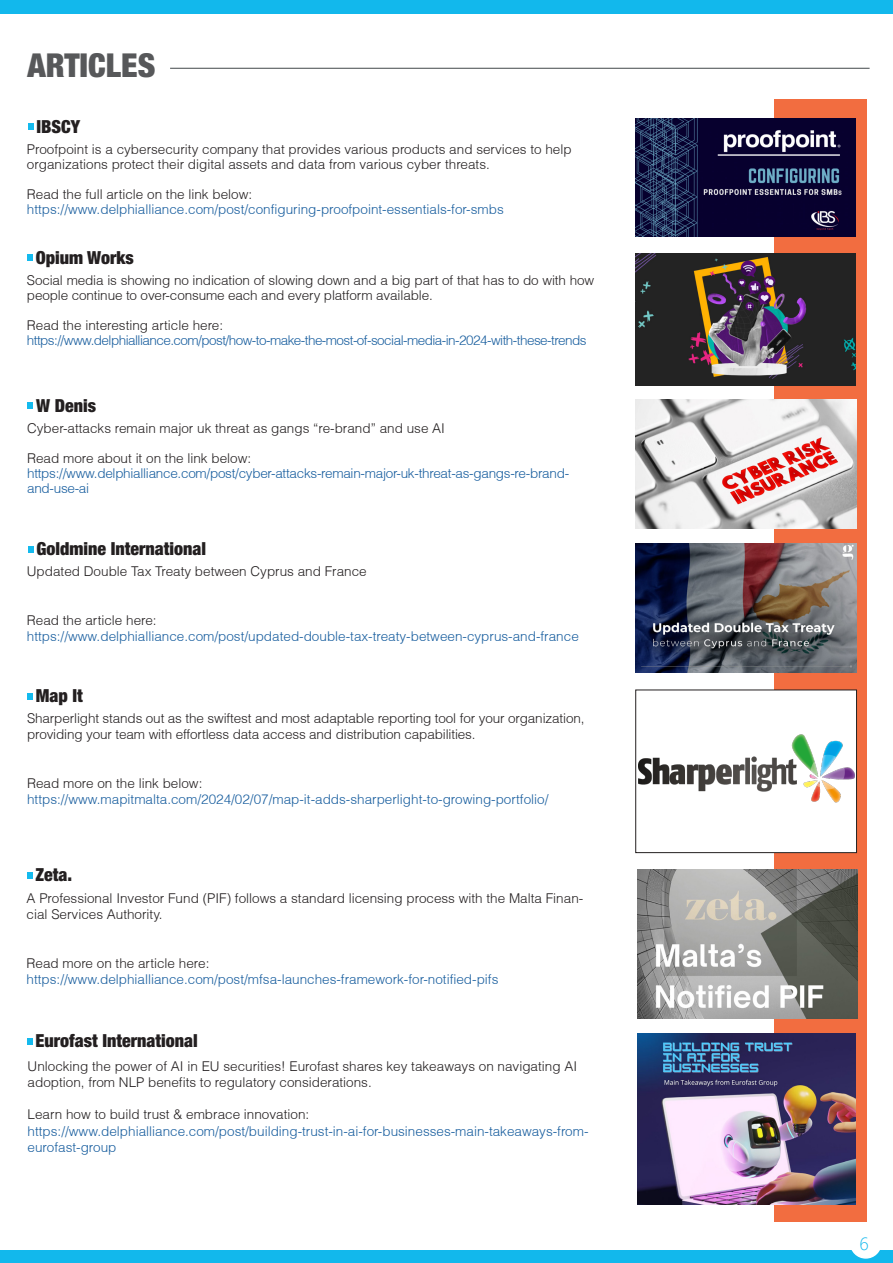
<style>
.page{position:relative;width:893px;height:1263px;background:#fff}
.page>*{position:absolute;margin:0;border:0;box-sizing:border-box;transform-origin:0 0}
.t1{font:900 condensed 33px "Helvetica Neue LT Std";color:#57585a}
.t2{font:900 condensed 18px "Helvetica Neue LT Std";color:#231f20}
.t3{font:300 18px "Yu Gothic UI";color:#12b8ed}
.t4{font:300 13.5px/16.2px "Helvetica";color:#231f20}
.t5{font:300 13.5px/16.2px "Helvetica";color:#175d9e}
.t6{font:300 13.5px/15px "Helvetica";letter-spacing:-.02em;color:#175d9e}
.t7{font:300 13.5px "Helvetica";letter-spacing:-.04em;color:#175d9e}
</style>
<div class="page">
<div style="left:0;top:1250px;width:893px;height:13px;background:#12b8ec"></div>
<div style="left:0;top:0;width:893px;height:14px;background:#12b8ec"></div>
<div style="left:851px;top:1228px;width:30px;height:30px;background:#fff;border-radius:50%"></div>
<div style="left:850px;top:1227px;width:32px;height:31px;border:2px solid #fff;border-radius:50%"></div>
<hr style="left:170px;top:68px;width:700px;height:1px;background:#575c5e">
<div style="left:774px;top:99px;width:93px;height:1122px;background:#f26d40"></div>
<svg style="left:28px;top:124px;width:6px;height:6px"></svg>
<img style="left:636px;top:118px;width:219px;height:119px">
<svg style="left:27px;top:255px;width:6px;height:6px"></svg>
<img style="left:636px;top:253px;width:220px;height:132px">
<svg style="left:27px;top:403px;width:6px;height:6px"></svg>
<img style="left:635px;top:400px;width:222px;height:128px">
<svg style="left:28px;top:546px;width:5px;height:6px"></svg>
<img style="left:636px;top:543px;width:221px;height:130px">
<svg style="left:27px;top:694px;width:6px;height:6px"></svg>
<div style="left:636px;top:690px;width:220px;height:163px;background:#fff"></div>
<img style="left:639px;top:735px;width:216px;height:67px">
<div style="left:635px;top:690px;width:222px;height:163px;border:1px solid #231f20"></div>
<svg style="left:27px;top:872px;width:6px;height:6px"></svg>
<img style="left:638px;top:870px;width:219px;height:148px">
<div style="left:27px;top:1038px;width:6px;height:7px;background:#14baee"></div>
<img style="left:638px;top:1033px;width:218px;height:171px">
<p class="t1" style="left:28px;top:45px;width:129px">ARTICLES</p>
<p class="t2" style="left:36px;top:115px;width:45px">IBSCY</p>
<p class="t4" style="left:27px;top:141px;width:546px;line-height:15px">Proofpoint is a cybersecurity company that provides various products and services to help organizations protect their digital assets and data from various cyber threats.</p>
<p class="t4" style="left:27px;top:186px;width:227px">Read the full article on the link below:</p>
<p class="t5" style="left:27px;top:201px;width:478px">https://www.delphialliance.com/post/configuring-proofpoint-essentials-for-smbs</p>
<p class="t2" style="left:36px;top:246px;width:99px">Opium Works</p>
<p class="t4" style="left:27px;top:273px;width:569px;line-height:15px">Social media is showing no indication of slowing down and a big part of that has to do with how people continue to over-consume each and every platform available.</p>
<p class="t4" style="left:27px;top:317px;width:198px">Read the interesting article here:</p>
<p class="t7" style="left:27px;top:332px;width:561px">https://www.delphialliance.com/post/how-to-make-the-most-of-social-media-in-2024-with-these-trends</p>
<p class="t2" style="left:36px;top:394px;width:62px">W Denis</p>
<p class="t4" style="left:27px;top:420px;width:419px">Cyber-attacks remain major uk threat as gangs “re-brand” and use AI</p>
<p class="t4" style="left:27px;top:450px;width:226px">Read more about it on the link below:</p>
<p class="t6" style="left:27px;top:465px;width:544px">https://www.delphialliance.com/post/cyber-attacks-remain-major-uk-threat-as-gangs-re-brand&shy;and-use-ai</p>
<p class="t2" style="left:36px;top:537px;width:171px">Goldmine International</p>
<p class="t4" style="left:27px;top:563px;width:341px">Updated Double Tax Treaty between Cyprus and France</p>
<p class="t4" style="left:27px;top:612px;width:131px">Read the article here:</p>
<p class="t5" style="left:27px;top:628px;width:553px">https://www.delphialliance.com/post/updated-double-tax-treaty-between-cyprus-and-france</p>
<p class="t2" style="left:36px;top:684px;width:49px">Map It</p>
<p class="t4" style="left:27px;top:710px;width:559px">Sharperlight stands out as the swiftest and most adaptable reporting tool for your organization, providing your team with effortless data access and distribution capabilities.</p>
<p class="t4" style="left:27px;top:775px;width:177px">Read more on the link below:</p>
<p class="t5" style="left:27px;top:791px;width:523px">https://www.mapitmalta.com/2024/02/07/map-it-adds-sharperlight-to-growing-portfolio/</p>
<p class="t2" style="left:36px;top:864px;width:38px">Zeta.</p>
<p class="t4" style="left:27px;top:890px;width:558px">A Professional Investor Fund (PIF) follows a standard licensing process with the Malta Finan&shy;cial Services Authority.</p>
<p class="t4" style="left:27px;top:954px;width:184px">Read more on the article here:</p>
<p class="t5" style="left:27px;top:971px;width:473px">https://www.delphialliance.com/post/mfsa-launches-framework-for-notified-pifs</p>
<p class="t2" style="left:35px;top:1030px;width:164px">Eurofast International</p>
<p class="t4" style="left:28px;top:1058px;width:551px">Unlocking the power of AI in EU securities! Eurofast shares key takeaways on navigating AI adoption, from NLP benefits to regulatory considerations.</p>
<p class="t4" style="left:28px;top:1106px;width:283px">Learn how to build trust &amp; embrace innovation:</p>
<p class="t5" style="left:28px;top:1122px;width:562px">https://www.delphialliance.com/post/building-trust-in-ai-for-businesses-main-takeaways-from&shy;eurofast-group</p>
<h2 class="t3" style="left:859px;top:1226px;width:11px">6</h2>
</div>
